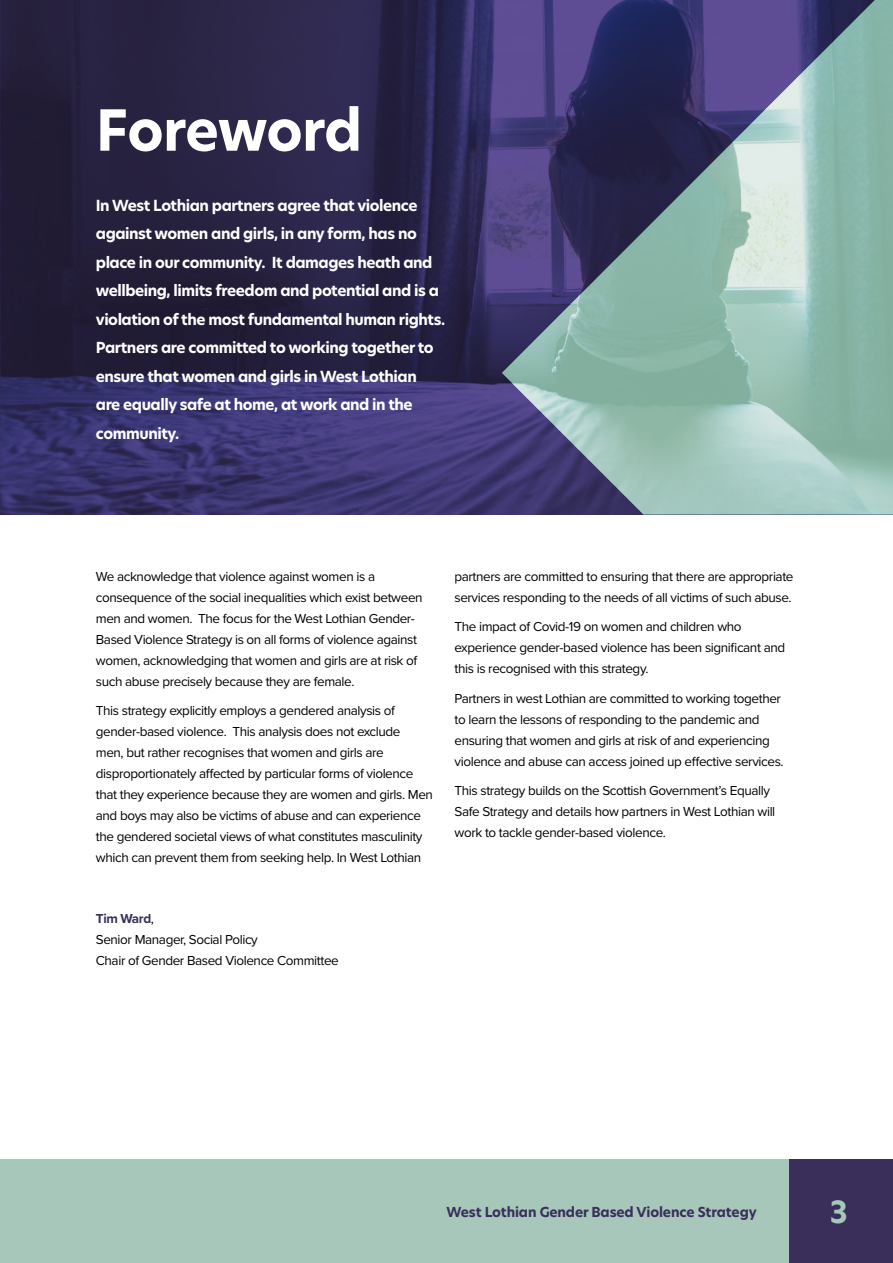
<style>
.page{position:relative;width:893px;height:1263px;background:#fff}
.page>*{position:absolute;margin:0;border:0;box-sizing:border-box;transform-origin:0 0}
.t1{font:700 55.5px "Hero New";letter-spacing:-.025em;color:#fff}
.t2{font:700 30px "Hero New";color:#a8c7bb}
.t3{font:700 15px/28.5px "Hero New";letter-spacing:-.03em;color:#fff}
.t4{font:13.5px/21px "Proxima Nova";letter-spacing:-.03em;color:#000}
.t5{font:700 13.5px "Hero New";letter-spacing:-.01em;color:#392f5a}
.s1{font-weight:700;color:#392f5a}
</style>
<div class="page">
<img style="left:0;top:0;width:502px;height:514px">
<div style="left:0;top:1159px;width:893px;height:104px;background:#a8c7bb"></div>
<div style="left:789px;top:1159px;width:104px;height:104px;background:#392f5a"></div>
<img style="left:502px;top:0;width:391px;height:514px">
<p class="t1" style="left:96px;top:93px;width:268px">Foreword</p>
<p class="t3" style="left:96px;top:191px;width:351px">In West Lothian partners agree that violence against women and girls, in any form, has no place in our community. It damages heath and wellbeing, limits freedom and potential and is a violation of the most fundamental human rights.<br>Partners are committed to working together to ensure that women and girls in West Lothian are equally safe at home, at work and in the community.</p>
<p class="t4" style="left:96px;top:565px;width:328px">We acknowledge that violence against women is a consequence of the social inequalities which exist between men and women. The focus for the West Lothian Gender-Based Violence Strategy is on all forms of violence against women, acknowledging that women and girls are at risk of such abuse precisely because they are female.</p>
<p class="t4" style="left:96px;top:699px;width:339px">This strategy explicitly employs a gendered analysis of gender-based violence. This analysis does not exclude<br>men, but rather recognises that women and girls are disproportionately affected by particular forms of violence that they experience because they are women and girls. Men and boys may also be victims of abuse and can experience the gendered societal views of what constitutes masculinity which can prevent them from seeking help. In West Lothian</p>
<p class="t4" style="left:96px;top:907px;width:244px"><span class="s1">Tim Ward</span>,<br>Senior Manager, Social Policy<br>Chair of Gender Based Violence Committee</p>
<p class="t4" style="left:454px;top:565px;width:340px">partners are committed to ensuring that there are appropriate services responding to the needs of all victims of such abuse.</p>
<p class="t4" style="left:454px;top:615px;width:332px">The impact of Covid-19 on women and children who experience gender-based violence has been significant and this is recognised with this strategy.</p>
<p class="t4" style="left:454px;top:687px;width:331px">Partners in west Lothian are committed to working together to learn the lessons of responding to the pandemic and ensuring that women and girls at risk of and experiencing violence and abuse can access joined up effective services.</p>
<p class="t4" style="left:454px;top:779px;width:322px">This strategy builds on the Scottish Government’s Equally<br>Safe Strategy and details how partners in West Lothian will work to tackle gender-based violence.</p>
<p class="t5" style="left:446px;top:1202px;width:312px">West Lothian Gender Based Violence Strategy</p>
<p class="t2" style="left:830px;top:1191px;width:19px">3</p>
</div>
